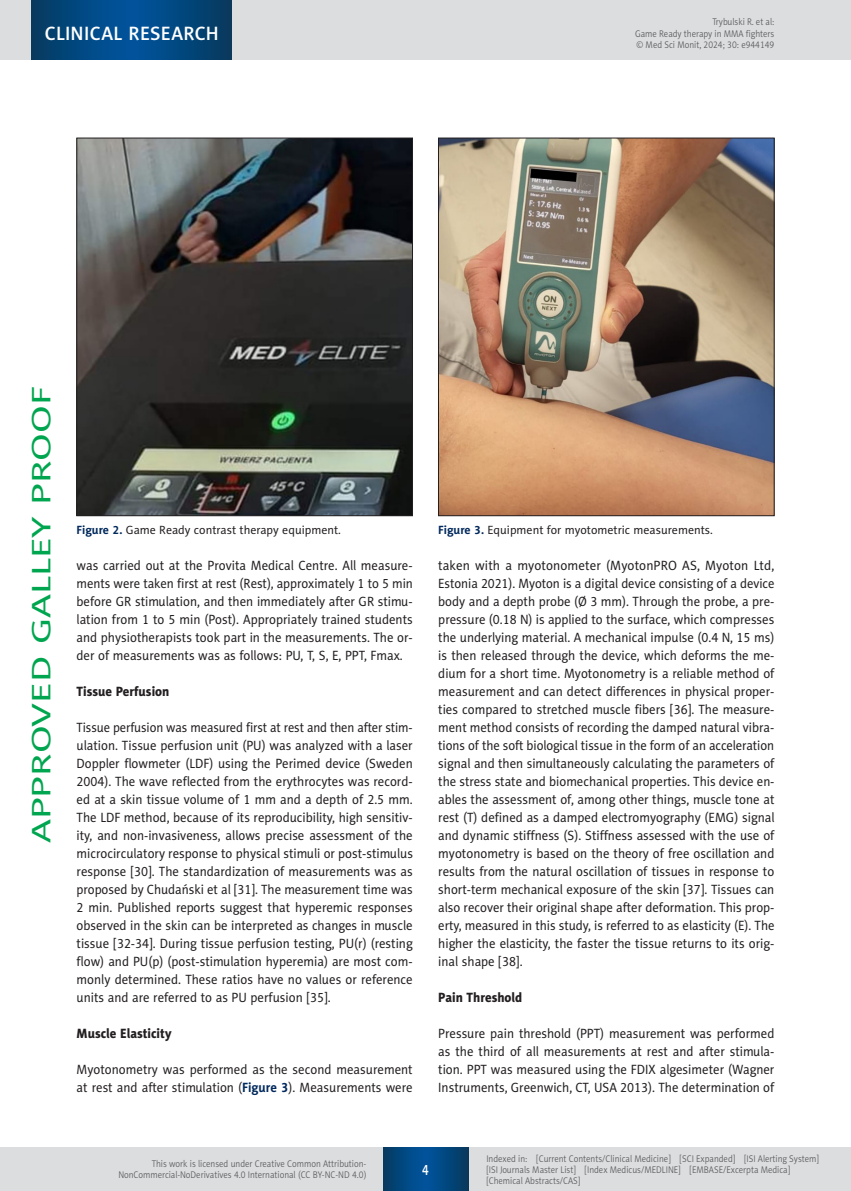
<style>
.page{position:relative;width:851px;height:1191px;background:#fff}
.page>*{position:absolute;margin:0;border:0;box-sizing:border-box;transform-origin:0 0}
.t1{font:27px "Naomi Sans EFN";color:#00a54f;scale:1.5 1}
.t2{font:19.5px "Naomi Sans EFN Medium";letter-spacing:.015em;color:#fff}
.t3{font:15px "Naomi Sans EFN Medium";color:#fff;scale:.8 1}
.MSM_Body{font:13.5px/18px "Naomi Sans EFN";color:#231f20;text-align:justify;scale:.96 1}
.MSM_Body-2{font:13.5px/18px "Naomi Sans EFN";color:#231f20;text-align:justify;scale:.93 1}
.MSM_Body-3{font:13.5px/18px "Naomi Sans EFN";color:#231f20;text-align:justify;scale:.95 1}
.MSM_Headline_2{font:13.5px "Naomi Sans EFN Heavy";color:#231f20;scale:.95 1}
.MSM_Rycina_tytul{font:12px "Naomi Sans EFN";color:#231f20}
.t4{font:9.75px/11.2px "Naomi Sans EFN Light";color:#57585a;scale:.9 1}
.s1{font-weight:700;color:#00295c}
</style>
<div class="page">
<img style="left:440px;top:140px;width:332px;height:374px">
<div style="left:438px;top:138px;width:336px;height:378px;border:1px solid #231f20"></div>
<img style="left:79px;top:140px;width:331px;height:374px">
<div style="left:77px;top:138px;width:335px;height:378px;border:1px solid #231f20"></div>
<div style="left:0;top:1148px;width:850px;height:43px;background:#dcdddf"></div>
<svg style="left:383px;top:1147px;width:85px;height:43px;background:#02477e"></svg>
<div style="left:0;top:0;width:850px;height:60px;background:#dcdddf"></div>
<hr style="left:850px;top:0;width:1px;height:60px;background:#dcdddf">
<svg style="left:32px;top:0;width:200px;height:60px;background:#02477e"></svg>
<h2 class="t2" style="left:45px;top:22px;width:175px">CLINICAL RESEARCH</h2>
<p class="t4" style="left:635px;top:16px;width:156px;text-align:justify;text-indent:77px">Trybulski R. et al:<br>Game Ready therapy in MMA fighters © Med Sci Monit, 2024; 30: e944149</p>
<h1 class="t1" style="left:26px;top:843px;width:306px;rotate:-90deg">APPROVED GALLEY PROOF</h1>
<p class="MSM_Rycina_tytul" style="left:77px;top:523px;width:266px"><span class="s1">Figure 2.</span> Game Ready contrast therapy equipment.</p>
<p class="MSM_Rycina_tytul" style="left:438px;top:523px;width:276px"><span class="s1">Figure 3.</span> Equipment for myotometric measurements.</p>
<p class="MSM_Body-3" style="left:77px;top:556px;width:355px">was carried out at the Provita Medical Centre. All measure&shy;ments were taken first at rest (Rest), approximately 1 to 5 min before GR stimulation, and then immediately after GR stimu&shy;lation from 1 to 5 min (Post). Appropriately trained students and physiotherapists took part in the measurements. The or&shy;der of measurements was as follows: PU, T, S, E, PPT, Fmax.</p>
<p class="MSM_Headline_2" style="left:77px;top:683px;width:99px">Tissue Perfusion</p>
<p class="MSM_Body-2" style="left:77px;top:718px;width:363px">Tissue perfusion was measured first at rest and then after stim&shy;ulation. Tissue perfusion unit (PU) was analyzed with a laser Doppler flowmeter (LDF) using the Perimed device (Sweden 2004). The wave reflected from the erythrocytes was record&shy;ed at a skin tissue volume of 1 mm and a depth of 2.5 mm.<br>The LDF method, because of its reproducibility, high sensitiv&shy;ity, and non-invasiveness, allows precise assessment of the microcirculatory response to physical stimuli or post-stimulus response [30]. The standardization of measurements was as proposed by Chudański et al [31]. The measurement time was 2 min. Published reports suggest that hyperemic responses observed in the skin can be interpreted as changes in muscle tissue [32-34]. During tissue perfusion testing, PU(r) (resting flow) and PU(p) (post-stimulation hyperemia) are most com&shy;monly determined. These ratios have no values or reference units and are referred to as PU perfusion [35].</p>
<p class="MSM_Headline_2" style="left:77px;top:1025px;width:102px">Muscle Elasticity</p>
<p class="MSM_Body-3" style="left:77px;top:1060px;width:355px">Myotonometry was performed as the second measurement at rest and after stimulation (<span class="s1">Figure 3</span>). Measurements were</p>
<p class="MSM_Body" style="left:438px;top:556px;width:352px">taken with a myotonometer (MyotonPRO AS, Myoton Ltd, Estonia 2021). Myoton is a digital device consisting of a device body and a depth probe (Ø 3 mm). Through the probe, a pre&shy;pressure (0.18 N) is applied to the surface, which compresses the underlying material. A mechanical impulse (0.4 N, 15 ms) is then released through the device, which deforms the me&shy;dium for a short time. Myotonometry is a reliable method of measurement and can detect differences in physical proper&shy;ties compared to stretched muscle fibers [36]. The measure&shy;ment method consists of recording the damped natural vibra&shy;tions of the soft biological tissue in the form of an acceleration signal and then simultaneously calculating the parameters of the stress state and biomechanical properties. This device en&shy;ables the assessment of, among other things, muscle tone at rest (T) defined as a damped electromyography (EMG) signal and dynamic stiffness (S). Stiffness assessed with the use of myotonometry is based on the theory of free oscillation and results from the natural oscillation of tissues in response to short-term mechanical exposure of the skin [37]. Tissues can also recover their original shape after deformation. This prop&shy;erty, measured in this study, is referred to as elasticity (E). The higher the elasticity, the faster the tissue returns to its orig&shy;inal shape [38].</p>
<p class="MSM_Headline_2" style="left:438px;top:989px;width:90px">Pain Threshold</p>
<p class="MSM_Body-3" style="left:438px;top:1024px;width:355px">Pressure pain threshold (PPT) measurement was performed as the third of all measurements at rest and after stimula&shy;tion. PPT was measured using the FDIX algesimeter (Wagner Instruments, Greenwich, CT, USA 2013). The determination of</p>
<p class="t4" style="left:118px;top:1158px;width:277px;text-align:right">This work is licensed under Creative Common Attribution-<br>NonCommercial-NoDerivatives 4.0 International (CC BY-NC-ND 4.0)</p>
<p class="t3" style="left:422px;top:1160px;width:10px">4</p>
<p class="t4" style="left:486px;top:1152px;width:371px">Indexed in: [Current Contents/Clinical Medicine] [SCI Expanded] [ISI Alerting System] [ISI Journals Master List] [Index Medicus/MEDLINE] [EMBASE/Excerpta Medica] [Chemical Abstracts/CAS]</p>
</div>
